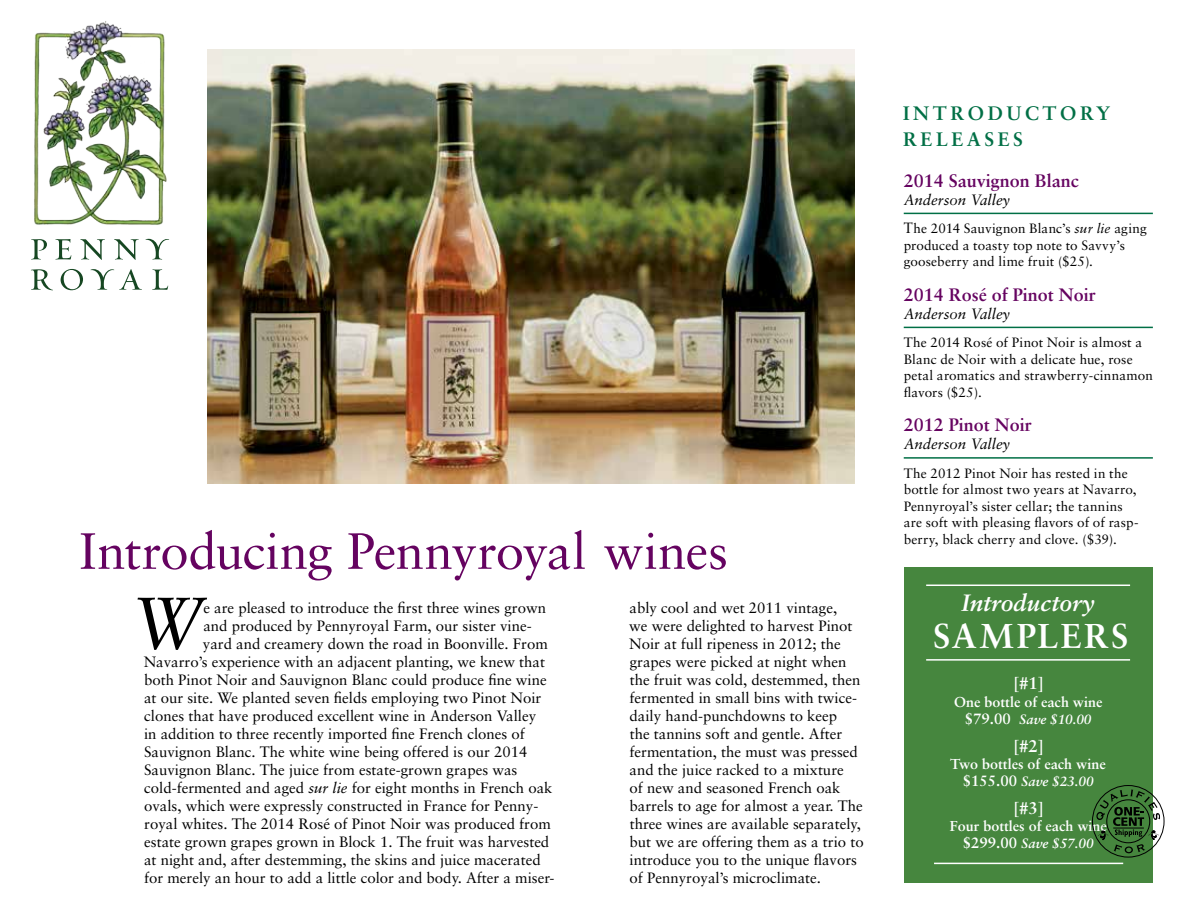
<style>
.page{position:relative;width:1188px;height:918px;background:#fff}
.page>*{position:absolute;margin:0;border:0;box-sizing:border-box;transform-origin:0 0}
.t1{font:italic 73.2px "Sabon";color:#000}
.t2{font:51px "Sabon";letter-spacing:-.01em;color:#650360}
.t3{font:700 34.5px "Sabon";letter-spacing:.06em;color:#fff}
.t4{font:italic 700 23.7px "Sabon";letter-spacing:.005em;color:#fff}
.t5{font:700 19.5px/25.5px "Sabon";letter-spacing:.18em;color:#006f45}
.t6{font:700 18px "Sabon";color:#650360}
.t7{font:700 16.95px "Sabon";color:#fff}
.t8{font:15px/18px "Sabon";color:#000}
.t9{font:italic 15px "Sabon";color:#000}
.t10{font:700 14.4px "Sabon";color:#fff}
.t11{font:13.5px/16.5px "Sabon";letter-spacing:.01em;color:#000}
.t12{font:italic 700 13.5px "Sabon";color:#fff}
.s1{font-style:italic}
.s2{font-size:14.85px}
.s3{font-style:normal;font-size:15px}
</style>
<div class="page">
<img style="left:207px;top:50px;width:648px;height:433px">
<img style="left:34px;top:21px;width:133px;height:204px">
<svg style="left:31px;top:239px;width:16px;height:21px"></svg>
<svg style="left:55px;top:239px;width:16px;height:21px"></svg>
<svg style="left:80px;top:239px;width:25px;height:21px"></svg>
<svg style="left:114px;top:239px;width:25px;height:21px"></svg>
<svg style="left:146px;top:239px;width:23px;height:21px"></svg>
<svg style="left:31px;top:269px;width:22px;height:21px"></svg>
<svg style="left:61px;top:269px;width:22px;height:21px"></svg>
<svg style="left:91px;top:269px;width:51px;height:21px"></svg>
<svg style="left:152px;top:269px;width:16px;height:21px"></svg>
<hr style="left:904px;top:213px;width:249px;height:1px;background:#006f45">
<hr style="left:904px;top:327px;width:249px;height:1px;background:#006f45">
<hr style="left:904px;top:457px;width:249px;height:2px;background:#006f45">
<div style="left:904px;top:567px;width:249px;height:316px;background:#46863e"></div>
<hr style="left:926px;top:585px;width:204px;height:1px;background:#fff">
<hr style="left:926px;top:659px;width:204px;height:2px;background:#fff">
<hr style="left:934px;top:863px;width:189px;height:1px;background:#fff">
<svg style="left:1092px;top:785px;width:73px;height:73px"></svg>
<h2 class="t2" style="left:80px;top:521px;width:650px">Introducing Pennyroyal wines</h2>
<h1 class="t1" style="left:130px;top:581px;width:75px">W</h1>
<p class="t8" style="left:203px;top:598px;width:344px">e are pleased to introduce the first three wines grown</p>
<p class="t8" style="left:203px;top:616px;width:330px">and produced by Pennyroyal Farm, our sister vine-</p>
<p class="t8" style="left:203px;top:634px;width:347px">yard and creamery down the road in Boonville. From</p>
<p class="t8" style="left:144px;top:652px;width:403px">Navarro’s experience with an adjacent planting, we knew that</p>
<p class="t8" style="left:144px;top:670px;width:404px">both Pinot Noir and Sauvignon Blanc could produce fine wine</p>
<p class="t8" style="left:144px;top:688px;width:399px">at our site. We planted seven fields employing two Pinot Noir</p>
<p class="t8" style="left:144px;top:706px;width:394px">clones that have produced excellent wine in Anderson Valley</p>
<p class="t8" style="left:144px;top:724px;width:382px">in addition to three recently imported fine French clones of</p>
<p class="t8" style="left:144px;top:742px;width:385px">Sauvignon Blanc. The white wine being offered is our 2014</p>
<p class="t8" style="left:144px;top:760px;width:375px">Sauvignon Blanc. The juice from estate-grown grapes was</p>
<p class="t8" style="left:144px;top:778px;width:410px">cold-fermented and aged <span class="s1">sur lie</span> for eight months in French oak</p>
<p class="t8" style="left:144px;top:796px;width:396px">ovals, which were expressly constructed in France for Penny-</p>
<p class="t8" style="left:144px;top:814px;width:408px">royal whites. The 2014 Rosé of Pinot Noir was produced from</p>
<p class="t8" style="left:144px;top:832px;width:407px">estate grown grapes grown in Block 1. The fruit was harvested</p>
<p class="t8" style="left:144px;top:850px;width:398px">at night and, after destemming, the skins and juice macerated</p>
<p class="t8" style="left:144px;top:868px;width:412px">for merely an hour to add a little color and body. After a miser-</p>
<p class="t8" style="left:629px;top:598px;width:236px">ably cool and wet 2011 vintage,<br>we were delighted to harvest Pinot Noir at full ripeness in 2012; the grapes were picked at night when the fruit was cold, destemmed, then fermented in small bins with twice&shy;daily hand-punchdowns to keep<br>the tannins soft and gentle. After fermentation, the must was pressed and the juice racked to a mixture<br>of new and seasoned French oak barrels to age for almost a year. The three wines are available separately, but we are offering them as a trio to introduce you to the unique flavors of Pennyroyal’s microclimate.</p>
<h3 class="t5" style="left:903px;top:100px;width:209px">INTRODUCTORY<br>RELEASES</h3>
<p class="t6" style="left:904px;top:169px;width:177px">2014 Sauvignon Blanc</p>
<p class="t9" style="left:904px;top:191px;width:108px">Anderson Valley</p>
<p class="t11" style="left:904px;top:220px;width:245px"><span class="s2">T</span>he 2014 Sauvignon Blanc’s <span class="s1">sur lie</span> aging produced a toasty top note to Savvy’s gooseberry and lime fruit ($25).</p>
<p class="t6" style="left:904px;top:283px;width:194px">2014 Rosé of Pinot Noir</p>
<p class="t9" style="left:904px;top:305px;width:108px">Anderson Valley</p>
<p class="t11" style="left:904px;top:334px;width:251px">The 2014 Rosé of Pinot Noir is almost a Blanc de Noir with a delicate hue, rose petal aromatics and strawberry-cinnamon flavors ($25).</p>
<p class="t6" style="left:904px;top:414px;width:130px">2012 Pinot Noir</p>
<p class="t9" style="left:904px;top:435px;width:108px">Anderson Valley</p>
<p class="t11" style="left:904px;top:464px;width:236px">The 2012 Pinot Noir has rested in the bottle for almost two years at Navarro, Pennyroyal’s sister cellar; the tannins are soft with pleasing flavors of of rasp&shy;berry, black cherry and clove. ($39).</p>
<h3 class="t4" style="left:962px;top:589px;width:135px">Introductory</h3>
<h3 class="t3" style="left:933px;top:615px;width:197px">SAMPLERS</h3>
<p class="t7" style="left:1013px;top:673px;width:32px">[#1]</p>
<p class="t10" style="left:954px;top:693px;width:150px">One bottle of each wine</p>
<p class="t12" style="left:965px;top:711px;width:128px"><span class="s3">$79.00</span> Save $10.00</p>
<p class="t7" style="left:1013px;top:735px;width:32px">[#2]</p>
<p class="t10" style="left:950px;top:755px;width:157px">Two bottles of each wine</p>
<p class="t12" style="left:963px;top:773px;width:132px"><span class="s3">$155.00</span> Save $23.00</p>
<p class="t7" style="left:1013px;top:797px;width:32px">[#3]</p>
<p class="t10" style="left:950px;top:817px;width:159px">Four bottles of each wine</p>
<p class="t12" style="left:963px;top:835px;width:132px"><span class="s3">$299.00</span> Save $57.00</p>
</div>
